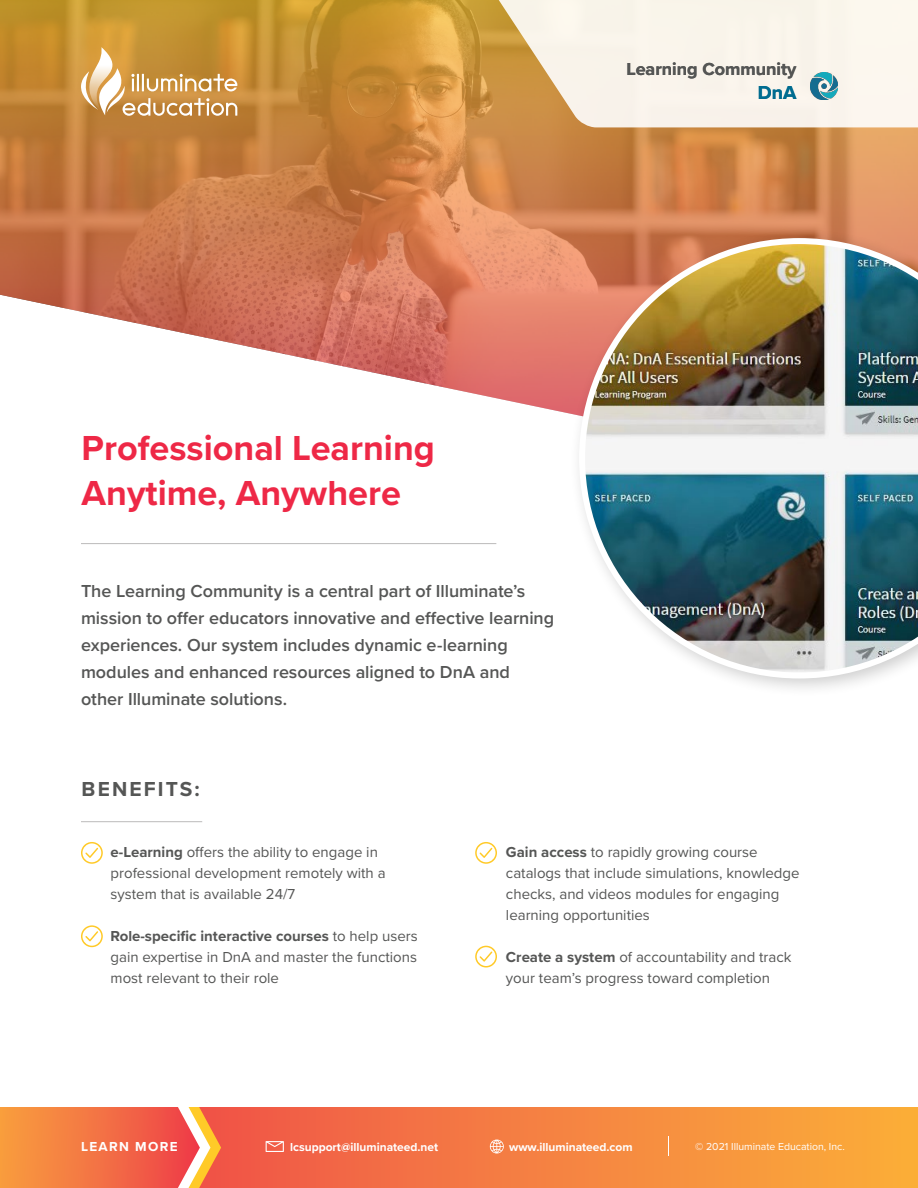
<style>
.page{position:relative;width:918px;height:1188px;background:#fff}
.page>*{position:absolute;margin:0;border:0;box-sizing:border-box;transform-origin:0 0}
.t1{font:700 36px/45px "Proxima Nova";color:#ee2846}
.t2{font:700 21px "Proxima Nova";letter-spacing:.1em;color:#555655}
.t3{font:700 19.5px "Proxima Nova";color:#006c90}
.t4{font:600 18px/27px "Proxima Nova";letter-spacing:-.005em;color:#555655}
.t5{font:700 18px "Proxima Nova";color:#555655}
.t6{font:15px/21px "Proxima Nova";color:#555655}
.t7{font:700 13.5px "Proxima Nova";letter-spacing:.1em;color:#fff}
.t8{font:700 12px "Proxima Nova";color:#fff}
.t9{font:10.5px "Proxima Nova";color:#fff}
.s1{font-weight:700}
</style>
<div class="page">
<svg style="left:0;top:0;width:918px;height:414px;background:#d49263"></svg>
<svg style="left:478px;top:0;width:440px;height:127px;background:#f2e6d2"></svg>
<svg style="left:81px;top:842px;width:22px;height:22px"></svg>
<svg style="left:475px;top:842px;width:22px;height:22px"></svg>
<svg style="left:81px;top:925px;width:22px;height:22px"></svg>
<svg style="left:475px;top:946px;width:22px;height:21px"></svg>
<hr style="left:81px;top:821px;width:121px;height:1px;background:#bbbaba">
<svg style="left:221px;top:1107px;width:697px;height:81px;background:#f58340"></svg>
<svg style="left:0;top:1107px;width:221px;height:81px;background:#f47b4b"></svg>
<svg style="left:668px;top:1136px;width:1px;height:20px"></svg>
<svg style="left:266px;top:1141px;width:18px;height:11px"></svg>
<svg style="left:490px;top:1140px;width:14px;height:14px"></svg>
<img style="left:810px;top:73px;width:28px;height:27px">
<div style="left:569px;top:228px;width:349px;height:470px;background:#000;opacity:.2"></div>
<img style="left:579px;top:238px;width:339px;height:441px">
<svg style="left:77px;top:47px;width:160px;height:69px;background:#d3a562"></svg>
<hr style="left:81px;top:543px;width:415px;height:1px;background:#bbbaba">
<p class="t5" style="left:626px;top:56px;width:172px">Learning Community</p>
<h3 class="t3" style="left:758px;top:78px;width:40px">DnA</h3>
<h1 class="t1" style="left:82px;top:424px;width:355px">Professional Learning<br>Anytime, Anywhere</h1>
<p class="t4" style="left:81px;top:577px;width:475px">The Learning Community is a central part of Illuminate’s mission to offer educators innovative and effective learning experiences. Our system includes dynamic e-learning modules and enhanced resources aligned to DnA and other Illuminate solutions.</p>
<h2 class="t2" style="left:82px;top:774px;width:120px">BENEFITS:</h2>
<p class="t6" style="left:111px;top:840px;width:277px"><span class="s1">e-Learning</span> offers the ability to engage in professional development remotely with a system that is available 24/7</p>
<p class="t6" style="left:111px;top:924px;width:309px;text-align:justify"><span class="s1">Role-specific interactive courses</span> to help users gain expertise in DnA and master the functions most relevant to their role</p>
<p class="t6" style="left:506px;top:840px;width:295px"><span class="s1">Gain access</span> to rapidly growing course catalogs that include simulations, knowledge checks, and videos modules for engaging learning opportunities</p>
<p class="t6" style="left:506px;top:945px;width:287px"><span class="s1">Create a system</span> of accountability and track your team’s progress toward completion</p>
<p class="t7" style="left:81px;top:1137px;width:98px">LEARN MORE</p>
<p class="t8" style="left:290px;top:1138px;width:150px">lcsupport@illuminateed.net</p>
<p class="t8" style="left:509px;top:1138px;width:125px">www.illuminateed.com</p>
<p class="t9" style="left:695px;top:1139px;width:151px">© 2021 Illuminate Education, Inc.</p>
</div>
